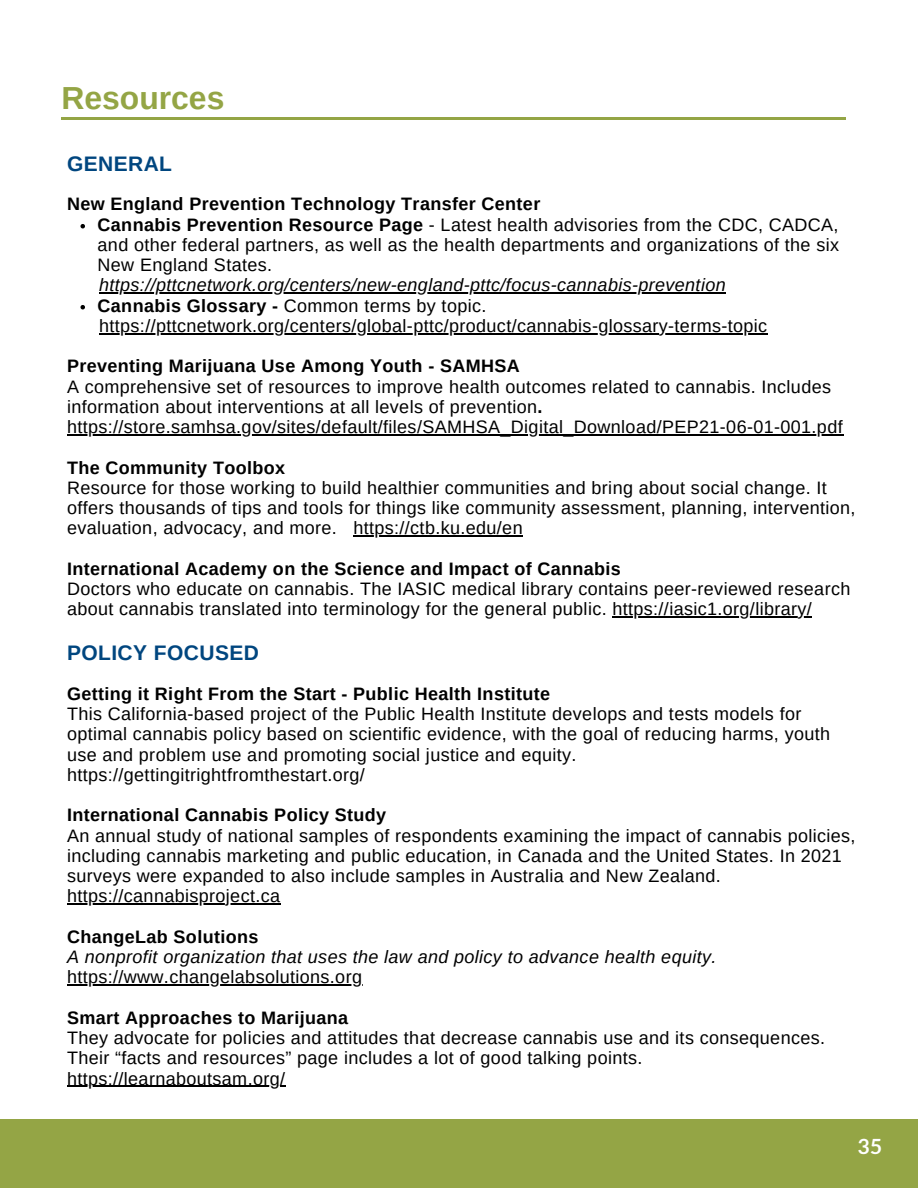
<style>
.page{position:relative;width:918px;height:1188px;background:#fff}
.page>*{position:absolute;margin:0;border:0;box-sizing:border-box;transform-origin:0 0}
.t1{font:700 31.95px "Arimo";color:#94a545}
.t2{font:700 21px "Arimo";letter-spacing:.02em;color:#00467f}
.t3{font:700 21px "Lato";color:#fff}
.t4{font:18px/20.2px "Arimo";letter-spacing:.02em;color:#000}
.t5{font:700 18px "Arimo";letter-spacing:.02em;color:#000}
.t6{font:italic 18px/20.2px "Arimo";letter-spacing:.02em;color:#000}
.s1{font-weight:700}
.s2{font-style:normal}
</style>
<div class="page">
<div style="left:0;top:1119px;width:918px;height:69px;background:#94a545"></div>
<hr style="left:61px;top:118px;width:785px;height:2px;background:#94a545">
<svg style="left:81px;top:224px;width:4px;height:4px"></svg>
<svg style="left:81px;top:305px;width:4px;height:4px"></svg>
<hr style="left:99px;top:293px;width:627px;height:1px;background:#000">
<hr style="left:99px;top:333px;width:669px;height:1px;background:#000">
<hr style="left:67px;top:434px;width:776px;height:1px;background:#000">
<hr style="left:353px;top:536px;width:170px;height:1px;background:#000">
<hr style="left:612px;top:617px;width:200px;height:1px;background:#000">
<hr style="left:67px;top:903px;width:213px;height:2px;background:#000">
<hr style="left:67px;top:984px;width:295px;height:2px;background:#000">
<hr style="left:67px;top:1086px;width:218px;height:1px;background:#000">
<p class="t1" style="left:61px;top:80px;width:165px">Resources</p>
<p class="t2" style="left:67px;top:152px;width:107px">GENERAL</p>
<p class="t5" style="left:67px;top:194px;width:475px">New England Prevention Technology Transfer Center</p>
<p class="t4" style="left:98px;top:214px;width:743px;text-align:justify"><span class="s1">Cannabis Prevention Resource Page</span> - Latest health advisories from the CDC, CADCA, and other federal partners, as well as the health departments and organizations of the six New England States.</p>
<p class="t4" style="left:98px;top:295px;width:390px"><span class="s1">Cannabis Glossary -</span> Common terms by topic.</p>
<p class="t6" style="left:99px;top:275px;width:628px">https://pttcnetwork.org/centers/new-england-pttc/focus-cannabis-prevention</p>
<p class="t4" style="left:99px;top:316px;width:670px">https://pttcnetwork.org/centers/global-pttc/product/cannabis-glossary-terms-topic</p>
<p class="t5" style="left:67px;top:356px;width:454px">Preventing Marijuana Use Among Youth - SAMHSA</p>
<p class="t4" style="left:67px;top:376px;width:777px">A comprehensive set of resources to improve health outcomes related to cannabis. Includes information about interventions at all levels of prevention<span class="s1">. </span>https://store.samhsa.gov/sites/default/files/SAMHSA_Digital_Download/PEP21-06-01-001.pdf</p>
<p class="t5" style="left:67px;top:457px;width:220px">The Community Toolbox</p>
<p class="t4" style="left:67px;top:478px;width:790px">Resource for those working to build healthier communities and bring about social change. It offers thousands of tips and tools for things like community assessment, planning, intervention, evaluation, advocacy, and more. https://ctb.ku.edu/en</p>
<p class="t5" style="left:67px;top:559px;width:555px">International Academy on the Science and Impact of Cannabis</p>
<p class="t4" style="left:67px;top:579px;width:785px">Doctors who educate on cannabis. The IASIC medical library contains peer-reviewed research about cannabis translated into terminology for the general public. https://iasic1.org/library/</p>
<p class="t2" style="left:67px;top:641px;width:194px">POLICY FOCUSED</p>
<p class="t5" style="left:67px;top:684px;width:485px">Getting it Right From the Start - Public Health Institute</p>
<p class="t4" style="left:67px;top:704px;width:765px">This California-based project of the Public Health Institute develops and tests models for optimal cannabis policy based on scientific evidence, with the goal of reducing harms, youth use and problem use and promoting social justice and equity. https://gettingitrightfromthestart.org/</p>
<p class="t5" style="left:67px;top:805px;width:321px">International Cannabis Policy Study</p>
<p class="t4" style="left:67px;top:825px;width:790px">An annual study of national samples of respondents examining the impact of cannabis policies, including cannabis marketing and public education, in Canada and the United States. In 2021 surveys were expanded to also include samples in Australia and New Zealand.</p>
<p class="t4" style="left:67px;top:886px;width:215px">https://cannabisproject.ca</p>
<p class="t5" style="left:67px;top:927px;width:193px">ChangeLab Solutions</p>
<p class="t6" style="left:67px;top:947px;width:651px">A nonprofit organization that uses the law and policy to advance health equity. <span class="s2">https://www.changelabsolutions.org</span></p>
<p class="t5" style="left:67px;top:1008px;width:283px">Smart Approaches to Marijuana</p>
<p class="t4" style="left:67px;top:1028px;width:760px">They advocate for policies and attitudes that decrease cannabis use and its consequences.<br>Their “facts and resources” page includes a lot of good talking points. https://learnaboutsam.org/</p>
<p class="t3" style="left:858px;top:1133px;width:26px">35</p>
</div>
